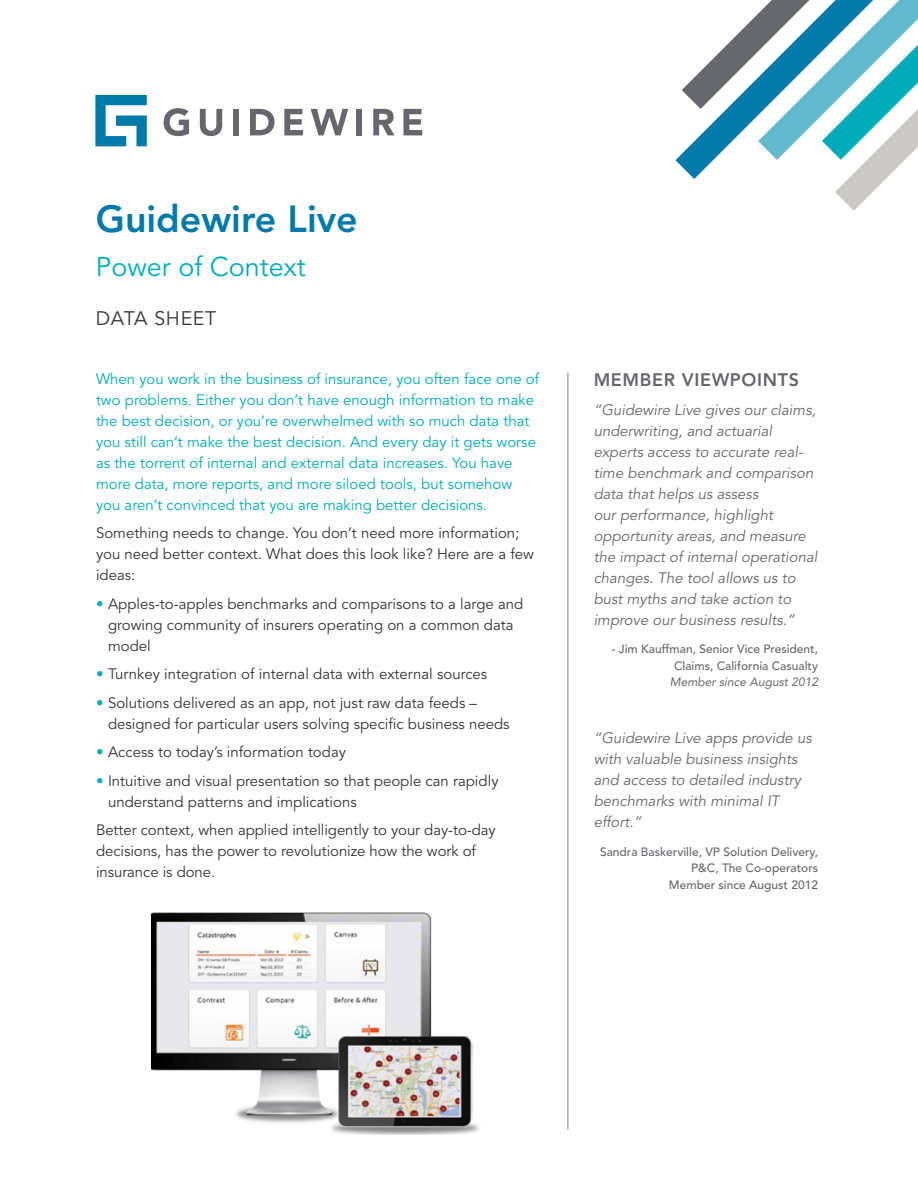
<style>
.page{position:relative;width:918px;height:1188px;background:#fff}
.page>*{position:absolute;margin:0;border:0;box-sizing:border-box;transform-origin:0 0}
.t1{font:800 37.5px "Avenir LT Std";color:#037aa9}
.t2{font:27px "Avenir LT Std";color:#00acba}
.t3{font:19.5px "Avenir LT Std";letter-spacing:.035em;color:#343433}
.t4{font:800 18px "Avenir LT Std";letter-spacing:.035em;color:#66666d}
.t5{font:15px/21px "Avenir LT Std";color:#343433}
.t6{font:italic 15px/21px "Avenir LT Std";color:#66666d}
.t7{font:15px/21px "Avenir LT Std";color:#00acba}
.t8{font:500 12px/16.5px "Avenir LT Std";color:#66666d;text-align:right}
.t9{font:italic 12px "Avenir LT Std";color:#66666d}
.s1{color:#00acba}
</style>
<div class="page">
<svg style="left:164px;top:108px;width:25px;height:28px"></svg>
<svg style="left:200px;top:109px;width:22px;height:27px"></svg>
<div style="left:233px;top:109px;width:6px;height:26px;background:#66666d"></div>
<svg style="left:250px;top:109px;width:25px;height:26px"></svg>
<svg style="left:284px;top:109px;width:19px;height:26px"></svg>
<svg style="left:311px;top:109px;width:37px;height:26px"></svg>
<div style="left:356px;top:109px;width:6px;height:26px;background:#66666d"></div>
<svg style="left:373px;top:109px;width:22px;height:26px"></svg>
<svg style="left:403px;top:109px;width:19px;height:26px"></svg>
<svg style="left:95px;top:95px;width:52px;height:51px"></svg>
<svg style="left:675px;top:0;width:243px;height:211px"></svg>
<hr style="left:567px;top:373px;width:2px;height:756px;background:#a7a9ac">
<img style="left:151px;top:912px;width:328px;height:222px">
<h1 class="t1" style="left:96px;top:197px;width:263px">Guidewire Live</h1>
<h2 class="t2" style="left:96px;top:251px;width:211px">Power of Context</h2>
<h3 class="t3" style="left:96px;top:307px;width:122px">DATA SHEET</h3>
<p class="t7" style="left:96px;top:369px;width:445px">When you work in the business of insurance, you often face one of two problems. Either you don’t have enough information to make the best decision, or you’re overwhelmed with so much data that you still can’t make the best decision. And every day it gets worse as the torrent of internal and external data increases. You have more data, more reports, and more siloed tools, but somehow you aren’t convinced that you are making better decisions.</p>
<p class="t5" style="left:96px;top:523px;width:440px">Something needs to change. You don’t need more information; you need better context. What does this look like? Here are a few ideas:</p>
<p class="t5" style="left:108px;top:594px;width:417px;text-indent:-12px"><span class="s1">•</span> Apples-to-apples benchmarks and comparisons to a large and growing community of insurers operating on a common data model</p>
<p class="t5" style="left:96px;top:664px;width:393px"><span class="s1">•</span> Turnkey integration of internal data with external sources</p>
<p class="t5" style="left:108px;top:693px;width:403px;text-indent:-12px"><span class="s1">•</span> Solutions delivered as an app, not just raw data feeds – designed for particular users solving specific business needs</p>
<p class="t5" style="left:96px;top:742px;width:252px"><span class="s1">•</span> Access to today’s information today</p>
<p class="t5" style="left:108px;top:771px;width:392px;text-indent:-12px"><span class="s1">•</span> Intuitive and visual presentation so that people can rapidly understand patterns and implications</p>
<p class="t5" style="left:96px;top:820px;width:401px">Better context, when applied intelligently to your day-to-day decisions, has the power to revolutionize how the work of insurance is done.</p>
<p class="t4" style="left:594px;top:369px;width:207px">MEMBER VIEWPOINTS</p>
<p class="t6" style="left:594px;top:399px;width:225px">“Guidewire Live gives our claims, underwriting, and actuarial experts access to accurate real&shy;time benchmark and comparison data that helps us assess<br>our performance, highlight opportunity areas, and measure the impact of internal operational changes. The tool allows us to bust myths and take action to improve our business results.”</p>
<p class="t8" style="left:612px;top:641px;width:208px">- Jim Kauffman, Senior Vice President,<br>Claims, California Casualty</p>
<p class="t9" style="left:670px;top:675px;width:150px">Member since August 2012</p>
<p class="t6" style="left:594px;top:728px;width:220px">“Guidewire Live apps provide us with valuable business insights and access to detailed industry benchmarks with minimal IT effort.”</p>
<p class="t8" style="left:600px;top:844px;width:220px">Sandra Baskerville, VP Solution Delivery,<br>P&amp;C, The Co-operators<br>Member since August 2012</p>
</div>
